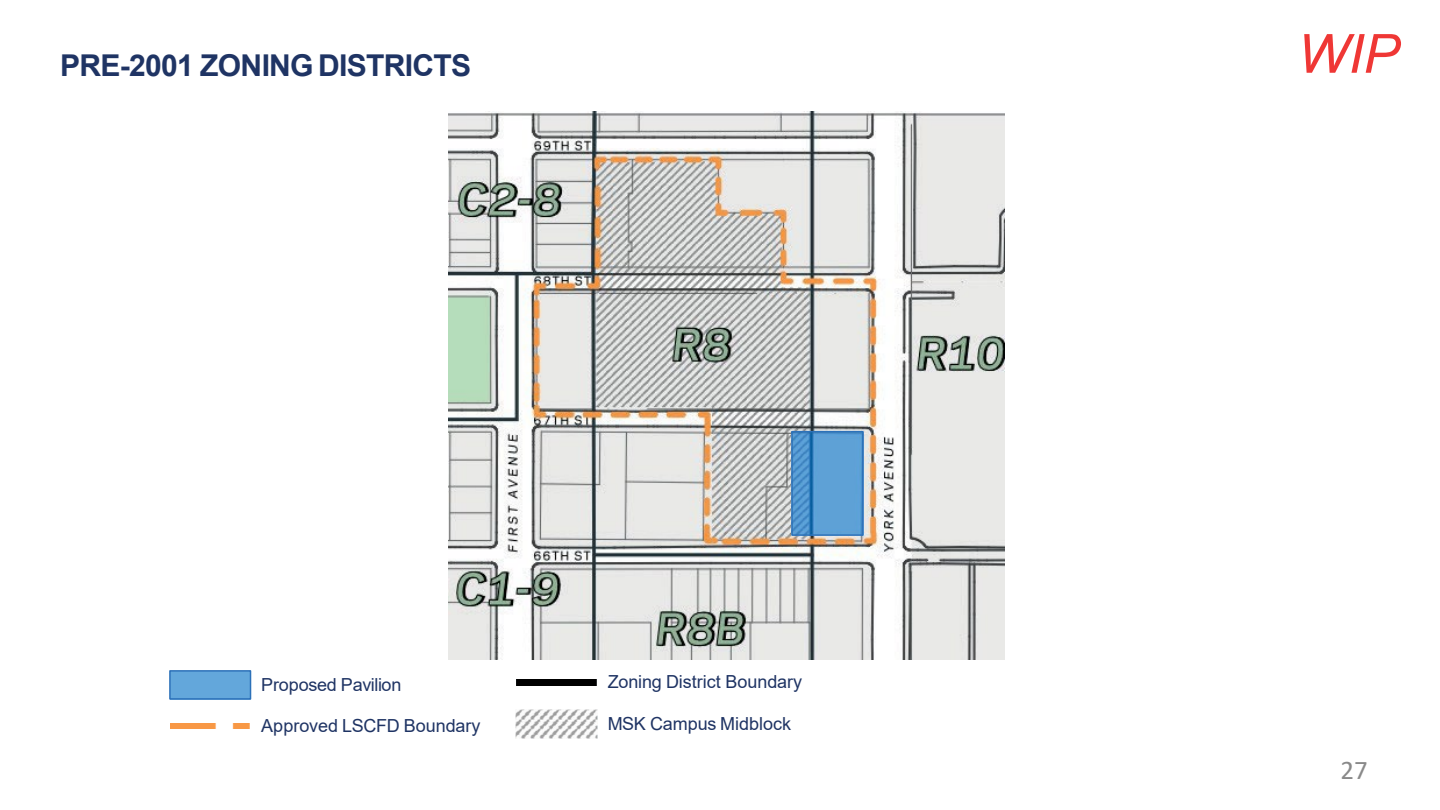
<style>
.page{position:relative;width:1440px;height:810px;background:#fff}
.page>*{position:absolute;margin:0;border:0;box-sizing:border-box;transform-origin:0 0}
.t1{font:italic 54px "Arial";color:#ef3735}
.t2{font:700 30px "Arial";letter-spacing:-.025em;color:#1f3464}
.t3{font:27px "Calibri";color:#898989}
.t4{font:18px "Arial";letter-spacing:-.005em;color:#1f3464}
</style>
<div class="page">
<img style="left:448px;top:112px;width:557px;height:548px">
<img style="left:794px;top:434px;width:67px;height:99px">
<div style="left:791px;top:431px;width:73px;height:105px;border:2px solid #2c71b9"></div>
<img style="left:170px;top:724px;width:80px;height:5px">
<img style="left:516px;top:680px;width:80px;height:5px">
<img style="left:516px;top:709px;width:81px;height:29px">
<div style="left:172px;top:673px;width:76px;height:24px;background:#63a7db"></div>
<div style="left:169px;top:670px;width:82px;height:30px;border:2px solid #2c71b9"></div>
<p class="t2" style="left:60px;top:45px;width:412px">PRE-2001 ZONING DISTRICTS</p>
<p class="t4" style="left:261px;top:672px;width:142px">Proposed Pavilion</p>
<p class="t4" style="left:261px;top:713px;width:221px">Approved LSCFD Boundary</p>
<p class="t4" style="left:608px;top:669px;width:196px">Zoning District Boundary</p>
<p class="t4" style="left:608px;top:711px;width:185px">MSK Campus Midblock</p>
<h2 class="t1" style="left:1297px;top:19px;width:103px">WIP</h2>
<h3 class="t3" style="left:1341px;top:751px;width:29px">27</h3>
</div>
